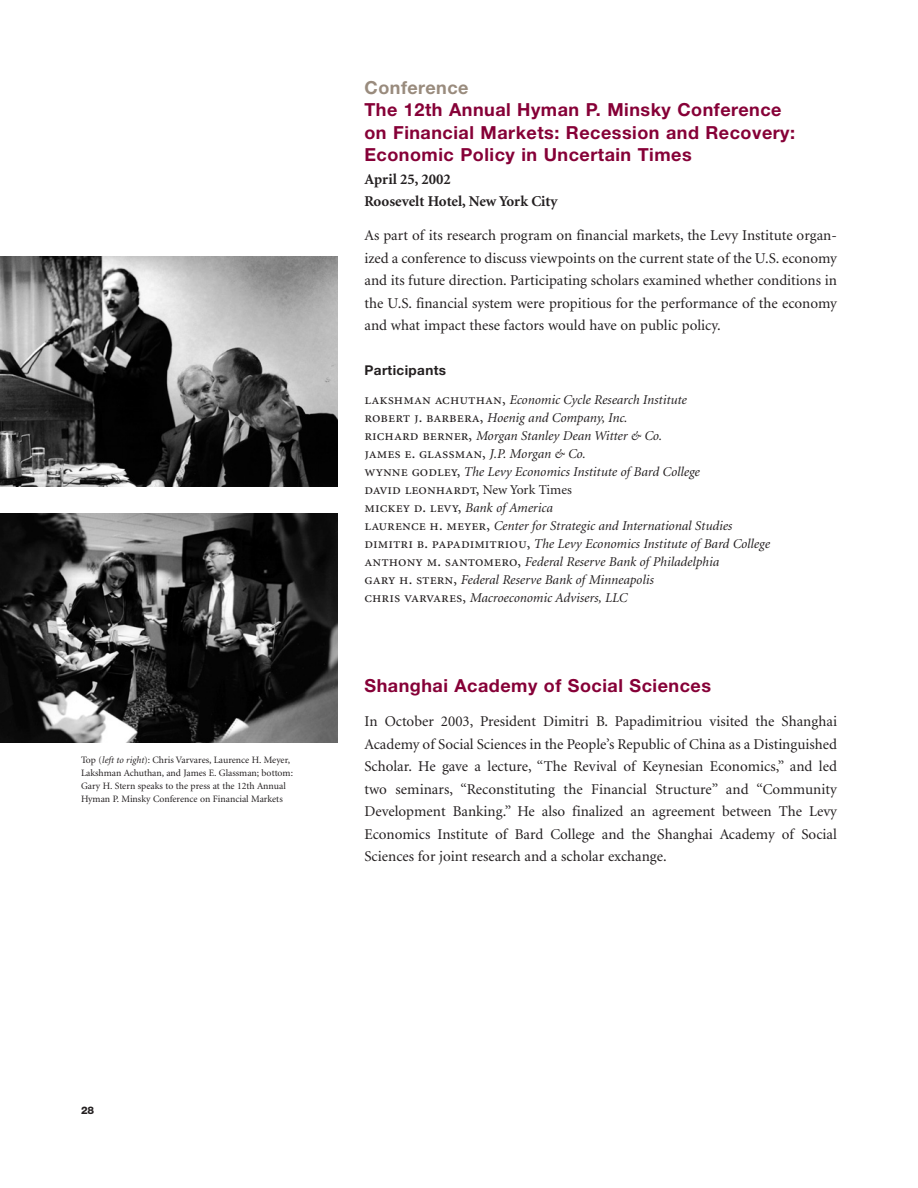
<style>
.page{position:relative;width:918px;height:1188px;background:#fff}
.page>*{position:absolute;margin:0;border:0;box-sizing:border-box;transform-origin:0 0}
.t1{font:700 18px/22.5px "Helvetica Neue";letter-spacing:.03em;color:#860037}
.t2{font:700 18px "Helvetica Neue";letter-spacing:.03em;color:#998b7d}
.t3{font:15px/22.5px "Minion";color:#231f20;text-align:justify}
.t4{font:15px/18px "Minion Exp";color:#231f20}
.t5{font:700 15px/22.5px "Minion";color:#231f20}
.t6{font:italic 13.5px/18px "Minion";color:#231f20}
.t7{font:700 13.5px "Helvetica Neue";letter-spacing:.03em;color:#231f20}
.t8{font:800 10.5px "Helvetica Neue";color:#231f20}
.t9{font:9.75px/12.8px "Minion";color:#231f20}
.s1{font-style:italic}
.s2{font-family:"Minion Exp";font-style:normal;font-size:15px}
.s3{font-family:"Minion";font-style:italic;font-size:13.5px}
.s4{font-family:"Minion";font-size:13.5px}
</style>
<div class="page">
<img style="left:0;top:257px;width:338px;height:229px">
<img style="left:0;top:513px;width:338px;height:230px">
<p class="t9" style="left:81px;top:755px;width:214px">Top (<span class="s1">left to right</span>): Chris Varvares, Laurence H. Meyer, Lakshman Achuthan, and James E. Glassman; bottom:<br>Gary H. Stern speaks to the press at the 12th Annual Hyman P. Minsky Conference on Financial Markets</p>
<p class="t2" style="left:364px;top:81px;width:106px">Conference</p>
<p class="t1" style="left:364px;top:100px;width:432px">The 12th Annual Hyman P. Minsky Conference on Financial Markets: Recession and Recovery:<br>Economic Policy in Uncertain Times</p>
<p class="t5" style="left:364px;top:169px;width:195px">April 25, 2002<br>Roosevelt Hotel, New York City</p>
<p class="t3" style="left:364px;top:225px;width:474px">As part of its research program on financial markets, the Levy Institute organ&shy;ized a conference to discuss viewpoints on the current state of the U.S. economy and its future direction. Participating scholars examined whether conditions in the U.S. financial system were propitious for the performance of the economy and what impact these factors would have on public policy.</p>
<p class="t7" style="left:364px;top:365px;width:83px">Participants</p>
<p class="t6" style="left:364px;top:392px;width:323px"><span class="s2">lakshman achuthan,</span> Economic Cycle Research Institute <span class="s2">robert j. barbera,</span> Hoenig and Company, Inc.<br><span class="s2">richard berner,</span> Morgan Stanley Dean Witter &amp; Co.</p>
<p class="t4" style="left:364px;top:444px;width:222px">james e. glassman, <span class="s3">J.P. Morgan &amp; Co.</span></p>
<p class="t6" style="left:364px;top:464px;width:336px"><span class="s2">wynne godley,</span> The Levy Economics Institute of Bard College</p>
<p class="t4" style="left:364px;top:480px;width:209px">david leonhardt, <span class="s4">New York Times </span>mickey d. levy, <span class="s3">Bank of America</span></p>
<p class="t6" style="left:364px;top:518px;width:407px"><span class="s2">laurence h. meyer,</span> Center for Strategic and International Studies <span class="s2">dimitri b. papadimitriou,</span> The Levy Economics Institute of Bard College <span class="s2">anthony m. santomero,</span> Federal Reserve Bank of Philadelphia<br><span class="s2">gary h. stern,</span> Federal Reserve Bank of Minneapolis<br><span class="s2">chris varvares,</span> Macroeconomic Advisers, LLC</p>
<p class="t1" style="left:364px;top:676px;width:348px">Shanghai Academy of Social Sciences</p>
<p class="t3" style="left:364px;top:711px;width:474px">In October 2003, President Dimitri B. Papadimitriou visited the Shanghai Academy of Social Sciences in the People’s Republic of China as a Distinguished Scholar. He gave a lecture, “The Revival of Keynesian Economics,” and led two seminars, “Reconstituting the Financial Structure” and “Community Development Banking.” He also finalized an agreement between The Levy Economics Institute of Bard College and the Shanghai Academy of Social Sciences for joint research and a scholar exchange.</p>
<p class="t8" style="left:81px;top:1107px;width:15px">28</p>
</div>
